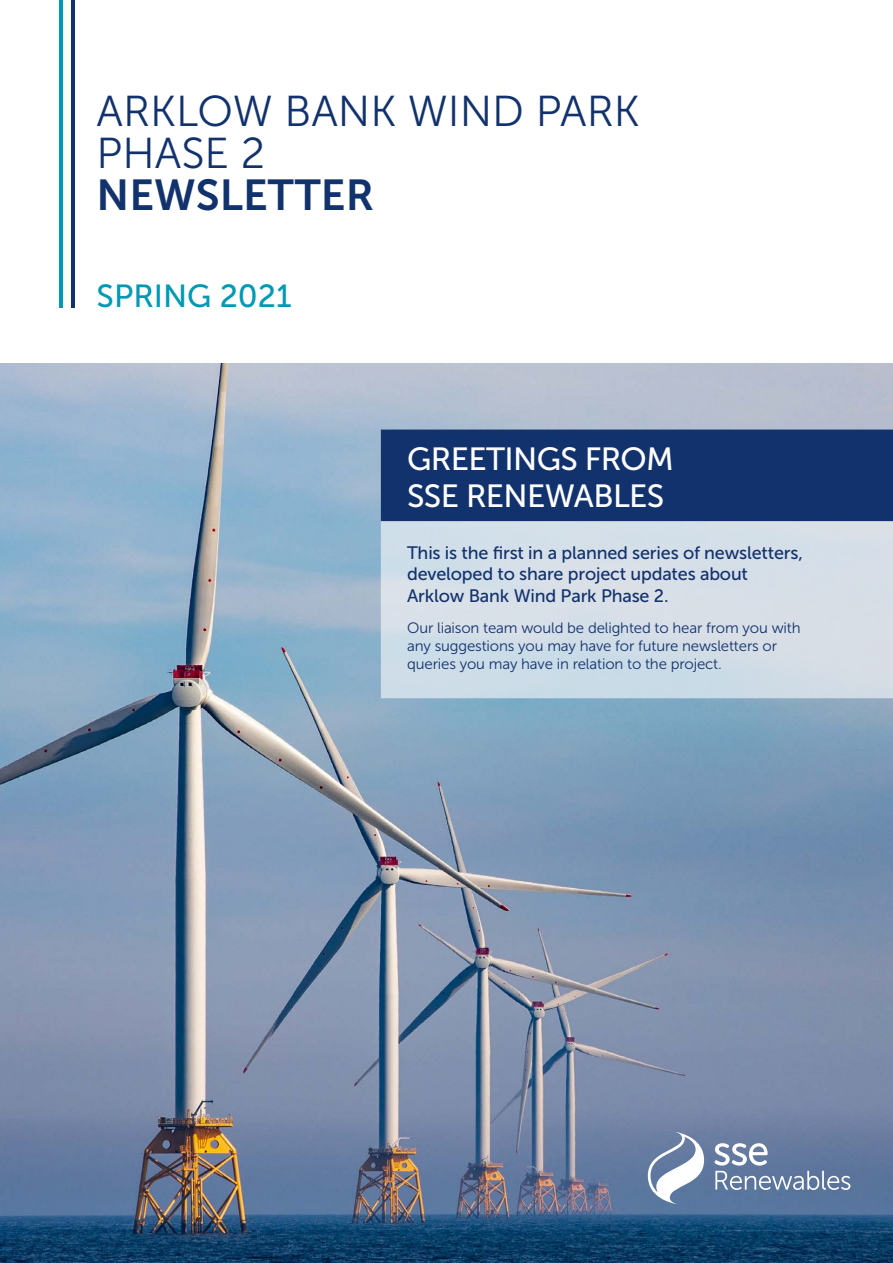
<style>
.page{position:relative;width:893px;height:1263px;background:#fff}
.page>*{position:absolute;margin:0;border:0;box-sizing:border-box;transform-origin:0 0}
.t1{font:43.2px/42px "Museo Sans 300";color:#12326e}
.t2{font:43.2px "Museo Sans 700";color:#12326e}
.t3{font:31.95px/36.8px "Museo Sans 500";letter-spacing:-.02em;color:#fff}
.t4{font:31.95px "Museo Sans 500";color:#0099b3}
.t5{font:18px/21.6px "Museo Sans 500";letter-spacing:-.01em;color:#12326e}
.t6{font:15px/18px "Museo Sans 300";letter-spacing:-.01em;color:#12326e}
</style>
<div class="page">
<img style="left:0;top:364px;width:893px;height:899px">
<svg style="left:381px;top:521px;width:512px;height:177px;background:#d3dee7"></svg>
<div style="left:381px;top:429px;width:512px;height:92px;background:#12326e"></div>
<hr style="left:60px;top:0;width:3px;height:307px;background:#0099b3">
<hr style="left:71px;top:0;width:4px;height:307px;background:#12326e">
<svg style="left:648px;top:1132px;width:56px;height:72px"></svg>
<svg style="left:714px;top:1143px;width:54px;height:22px"></svg>
<svg style="left:715px;top:1171px;width:135px;height:19px;background:#8699b6"></svg>
<h1 class="t1" style="left:97px;top:90px;width:545px">ARKLOW BANK WIND PARK<br>PHASE 2</h1>
<h1 class="t2" style="left:97px;top:171px;width:279px">NEWSLETTER</h1>
<h2 class="t4" style="left:97px;top:279px;width:197px">SPRING 2021</h2>
<h2 class="t3" style="left:407px;top:440px;width:268px">GREETINGS FROM<br>SSE RENEWABLES</h2>
<p class="t5" style="left:407px;top:542px;width:397px">This is the first in a planned series of newsletters, developed to share project updates about<br>Arklow Bank Wind Park Phase 2.</p>
<p class="t6" style="left:407px;top:619px;width:395px">Our liaison team would be delighted to hear from you with any suggestions you may have for future newsletters or queries you may have in relation to the project.</p>
</div>
